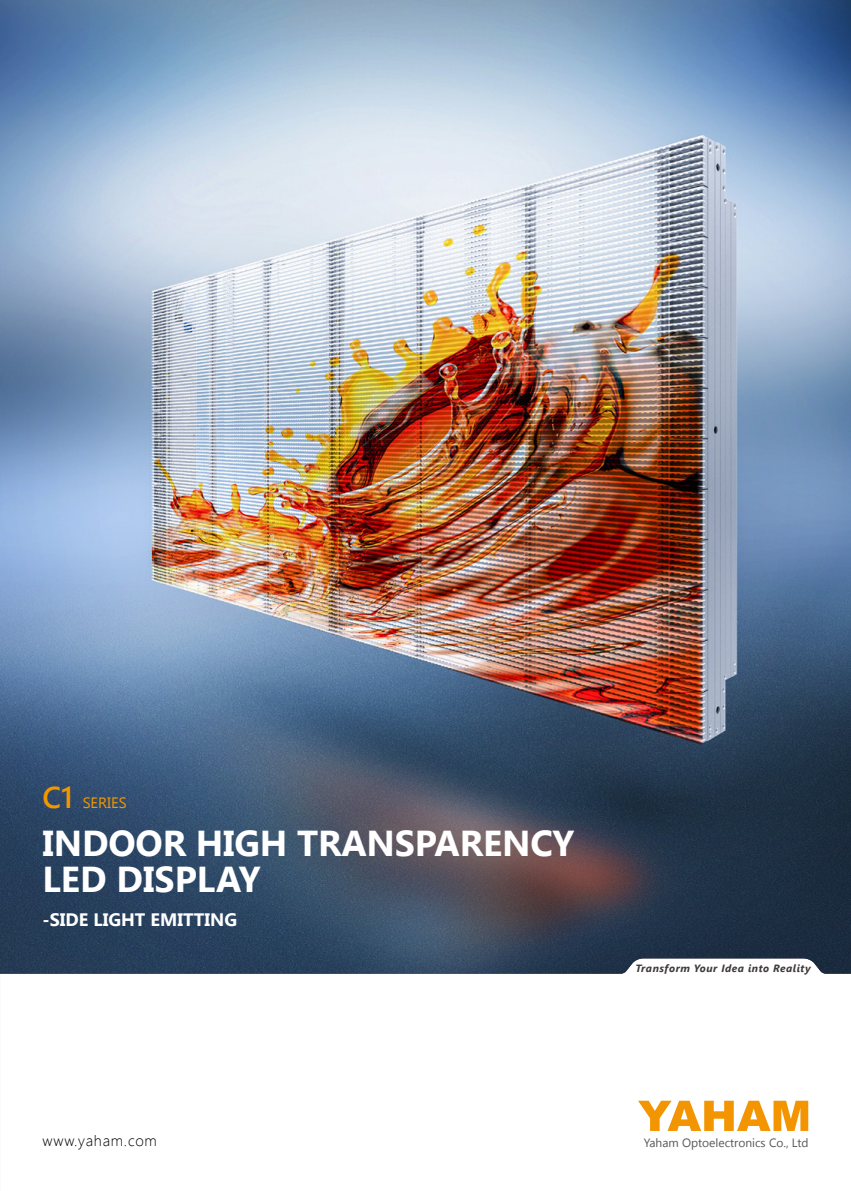
<style>
.page{position:relative;width:851px;height:1191px;background:#fff}
.page>*{position:absolute;margin:0;border:0;box-sizing:border-box;transform-origin:0 0}
.t1{font:700 36px/36px "Segoe UI";letter-spacing:-.005em;color:#fff}
.t2{font:700 18px "Segoe UI";color:#fff}
.t3{font:300 15px "Segoe UI";letter-spacing:.05em;color:#000}
.t4{font:15px "Segoe UI";color:#f39700}
.t5{font:12px "Segoe UI";color:#595757}
.t6{font:italic 700 10.5px "Segoe UI";letter-spacing:.05em;color:#3e3a39}
.s1{font-weight:600;font-size:30px}
</style>
<div class="page">
<img style="left:0;top:0;width:850px;height:973px">
<svg style="left:638px;top:1100px;width:170px;height:31px"></svg>
<p class="t4" style="left:43px;top:792px;width:86px"><span class="s1">C1</span> SERIES</p>
<p class="t1" style="left:43px;top:823px;width:533px">INDOOR HIGH TRANSPARENCY<br>LED DISPLAY</p>
<p class="t2" style="left:43px;top:906px;width:196px">-SIDE LIGHT EMITTING</p>
<p class="t6" style="left:635px;top:960px;width:176px">Transform Your Idea into Reality</p>
<p class="t3" style="left:43px;top:1130px;width:116px">www.yaham.com</p>
<p class="t5" style="left:644px;top:1134px;width:166px">Yaham Optoelectronics Co., Ltd</p>
</div>
